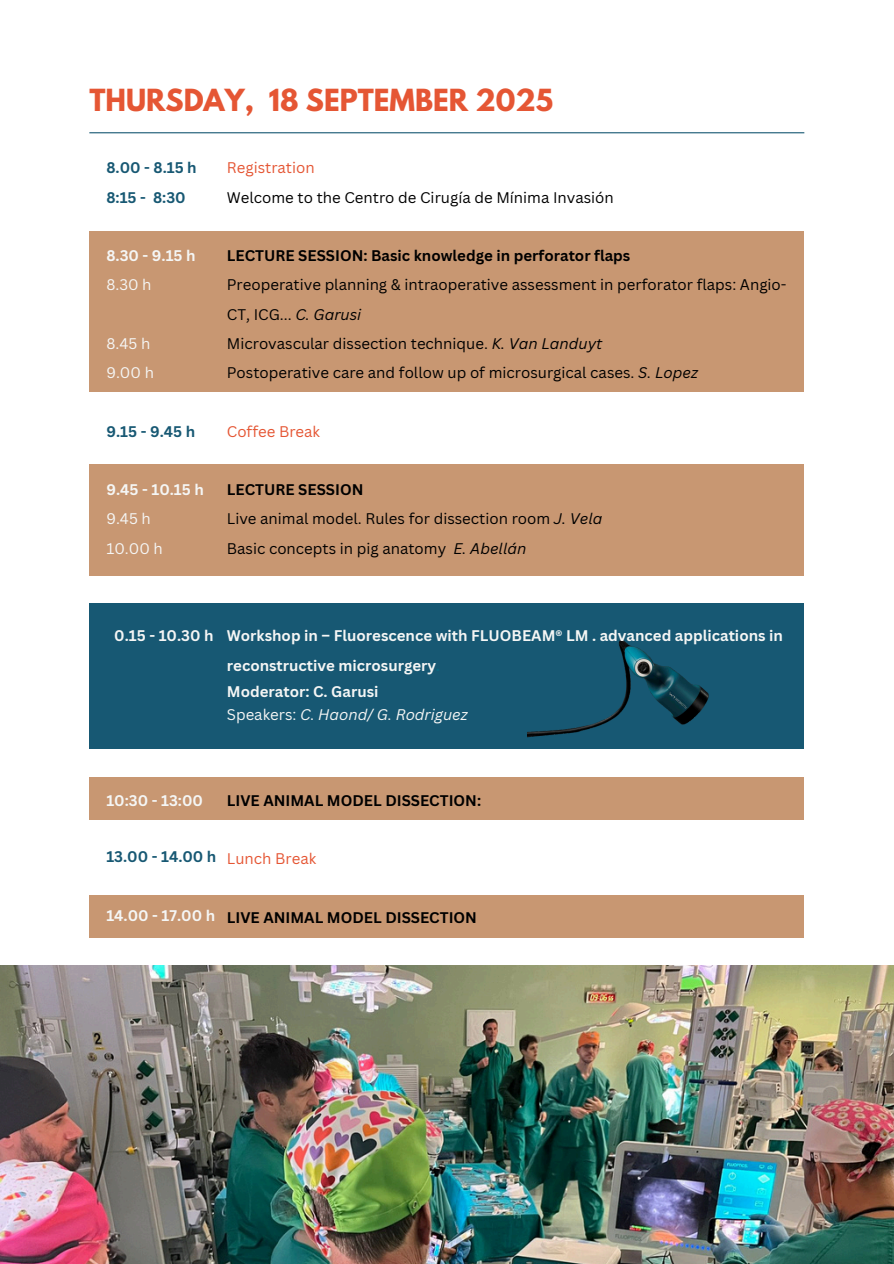
<style>
.page{position:relative;width:894px;height:1264px;background:#fff}
.page>*{position:absolute;margin:0;border:0;box-sizing:border-box;transform-origin:0 0}
.t1{font:700 27px "League Spartan";color:#e55634}
.t2{font:15px/29.2px "Canva Sans";color:#000}
.t3{font:700 15px/29.2px "Canva Sans";color:#f5f6f5}
.t4{font:700 15px "Canva Sans";color:#000}
.t5{font:italic 15px/23.7px "Canva Sans";color:#f5f6f5}
.t6{font:700 15px/29.2px "Canva Sans";color:#175873}
.t7{font:15px "Canva Sans";color:#e55634}
.t8{font:15px "Canva Sans";color:#f5f6f5}
.t9{font:italic 15px "Canva Sans";color:#000}
.s1{font-style:italic}
.s2{color:#175873}
.s3{font-style:italic;color:#0c6980}
.s4{font-weight:700;font-style:normal}
.s5{font-style:normal}
</style>
<div class="page">
<hr style="left:89px;top:132px;width:715px;height:1px;background:#175873">
<div style="left:89px;top:232px;width:715px;height:160px;background:#c89772"></div>
<div style="left:89px;top:464px;width:714px;height:111px;background:#c89772"></div>
<div style="left:89px;top:603px;width:715px;height:146px;background:#175873"></div>
<img style="left:527px;top:639px;width:182px;height:99px">
<div style="left:89px;top:894px;width:715px;height:43px;background:#c89772"></div>
<div style="left:89px;top:777px;width:715px;height:42px;background:#c89772"></div>
<img style="left:0;top:965px;width:893px;height:298px">
<p class="t1" style="left:89px;top:87px;width:465px">THURSDAY, 18 SEPTEMBER 2025</p>
<p class="t6" style="left:106px;top:153px;width:92px">8.00 - 8.15 h<br>8:15 - 8:30</p>
<p class="t3" style="left:106px;top:240px;width:91px">8.30 - 9.15 h</p>
<p class="t8" style="left:106px;top:274px;width:47px">8.30 h</p>
<p class="t8" style="left:106px;top:333px;width:45px">8.45 h</p>
<p class="t8" style="left:106px;top:362px;width:49px">9.00 h</p>
<p class="t6" style="left:106px;top:416px;width:90px">9.15 - 9.45 h</p>
<p class="t3" style="left:106px;top:474px;width:99px">9.45 - 10.15 h</p>
<p class="t8" style="left:106px;top:508px;width:46px">9.45 h</p>
<p class="t8" style="left:106px;top:537px;width:58px">10.00 h</p>
<h1 class="t7" style="left:227px;top:157px;width:89px">Registration</h1>
<p class="t2" style="left:227px;top:182px;width:388px">Welcome to the Centro de Cirugía de Mínima Invasión</p>
<h3 class="t4" style="left:227px;top:245px;width:405px">LECTURE SESSION: Basic knowledge in perforator flaps</h3>
<p class="t2" style="left:227px;top:270px;width:561px">Preoperative planning &amp; intraoperative assessment in perforator flaps: Angio-<br>CT, ICG... <span class="s1">C. Garusi</span></p>
<p class="t2" style="left:227px;top:328px;width:377px">Microvascular dissection technique. <span class="s1">K. Van Landuyt</span></p>
<p class="t2" style="left:227px;top:357px;width:472px">Postoperative care and follow up of microsurgical cases. <span class="s1">S. Lopez</span></p>
<p class="t7" style="left:227px;top:420px;width:95px">Coffee Break</p>
<h3 class="t4" style="left:227px;top:479px;width:138px">LECTURE SESSION</h3>
<p class="t2" style="left:227px;top:504px;width:377px">Live animal model. Rules for dissection room <span class="s1">J. Vela</span></p>
<p class="t2" style="left:227px;top:533px;width:221px">Basic concepts in pig anatomy</p>
<p class="t9" style="left:453px;top:537px;width:74px">E. Abellán</p>
<p class="t3" style="left:106px;top:621px;width:109px"><span class="s2">1</span>0.15 - 10.30 h</p>
<p class="t3" style="left:227px;top:621px;width:557px">Workshop in – Fluorescence with FLUOBEAM® LM . advanced applications in reconstructive microsurgery<span class="s3">.</span></p>
<h3 class="t5" style="left:227px;top:679px;width:242px"><span class="s4">Moderator: C. Garusi<br></span><span class="s5">Speakers:</span> C. Haond/ G. Rodriguez</h3>
<p class="t3" style="left:106px;top:785px;width:98px">10:30 - 13:00</p>
<h3 class="t4" style="left:227px;top:789px;width:256px">LIVE ANIMAL MODEL DISSECTION:</h3>
<h2 class="t6" style="left:106px;top:841px;width:111px">13.00 - 14.00 h</h2>
<h3 class="t7" style="left:227px;top:848px;width:91px">Lunch Break</h3>
<p class="t3" style="left:106px;top:900px;width:110px">14.00 - 17.00 h</p>
<h3 class="t4" style="left:227px;top:906px;width:251px">LIVE ANIMAL MODEL DISSECTION</h3>
</div>
